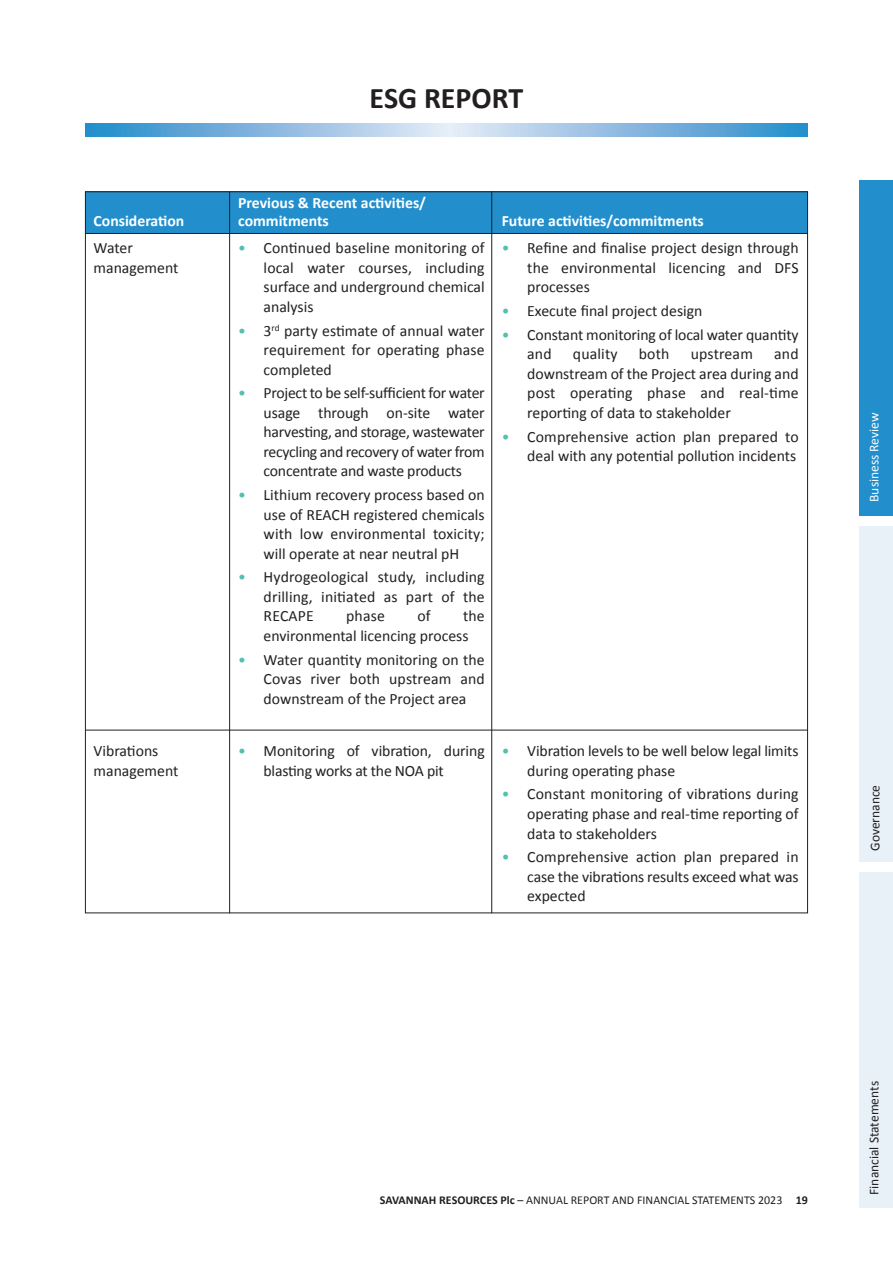
<style>
.page{position:relative;width:893px;height:1263px;background:#fff}
.page>*{position:absolute;margin:0;border:0;box-sizing:border-box;transform-origin:0 0}
.t1{font:700 30px "Calibri";color:#231f20}
.t2{font:15.75px/19.5px "Calibri";color:#231f20;text-align:justify}
.t3{font:700 15.75px "Calibri";color:#fff}
.t4{font:13.5px "Calibri";color:#231f20}
.t5{font:13.5px "Calibri";color:#fff}
.t6{font:12px "Calibri";color:#231f20}
.s1{color:#51c0b0}
.s2{font-weight:700}
</style>
<div class="page">
<div style="left:859px;top:872px;width:34px;height:336px;background:#e8f0f8"></div>
<div style="left:860px;top:526px;width:33px;height:336px;background:#e8f0f8"></div>
<div style="left:859px;top:180px;width:34px;height:336px;background:#228fcc"></div>
<div style="left:85px;top:191px;width:723px;height:43px;background:#228fcc"></div>
<hr style="left:85px;top:233px;width:723px;height:1px;background:#231f20">
<hr style="left:85px;top:730px;width:723px;height:1px;background:#231f20">
<svg style="left:85px;top:123px;width:723px;height:13px;background:#87b9e0"></svg>
<hr style="left:229px;top:191px;width:1px;height:722px;background:#231f20">
<hr style="left:491px;top:191px;width:1px;height:722px;background:#231f20">
<p class="t1" style="left:370px;top:79px;width:155px">ESG REPORT</p>
<p class="t3" style="left:238px;top:193px;width:189px">Previous &amp; Recent activities/</p>
<p class="t3" style="left:94px;top:211px;width:92px">Consideration</p>
<p class="t3" style="left:238px;top:211px;width:92px">commitments</p>
<p class="t3" style="left:502px;top:211px;width:203px">Future activities/commitments</p>
<p class="t2" style="left:94px;top:238px;width:86px">Water management</p>
<p class="t2" style="left:264px;top:238px;width:223px;text-indent:-25px"><span class="s1">•</span> Continued baseline monitoring of local water courses, including surface and underground chemical analysis</p>
<p class="t2" style="left:264px;top:321px;width:223px;text-indent:-25px"><span class="s1">•</span> 3<sup>rd</sup> party estimate of annual water requirement for operating phase completed</p>
<p class="t2" style="left:264px;top:383px;width:223px;text-indent:-25px"><span class="s1">•</span> Project to be self‐sufficient for water usage through on‐site water harvesting, and storage, wastewater recycling and recovery of water from concentrate and waste products</p>
<p class="t2" style="left:264px;top:485px;width:223px;text-indent:-25px"><span class="s1">•</span> Lithium recovery process based on use of REACH registered chemicals with low environmental toxicity; will operate at near neutral pH</p>
<p class="t2" style="left:264px;top:567px;width:223px;text-indent:-25px"><span class="s1">•</span> Hydrogeological study, including drilling, initiated as part of the RECAPE</p>
<p class="t2" style="left:346px;top:606px;width:40px">phase</p>
<p class="t2" style="left:417px;top:606px;width:15px">of</p>
<p class="t2" style="left:264px;top:606px;width:223px;text-indent:199px">the environmental licencing process</p>
<p class="t2" style="left:264px;top:650px;width:223px;text-indent:-25px"><span class="s1">•</span> Water quantity monitoring on the Covas river both upstream and downstream of the Project area</p>
<p class="t2" style="left:94px;top:741px;width:86px">Vibrations management</p>
<p class="t2" style="left:264px;top:741px;width:223px;text-indent:-25px"><span class="s1">•</span> Monitoring of vibration, during blasting works at the NOA pit</p>
<p class="t2" style="left:527px;top:238px;width:273px;text-indent:-25px"><span class="s1">•</span> Refine and finalise project design through the environmental licencing and DFS processes</p>
<p class="t2" style="left:502px;top:301px;width:202px"><span class="s1">•</span> Execute final project design</p>
<p class="t2" style="left:527px;top:325px;width:273px;text-indent:-25px"><span class="s1">•</span> Constant monitoring of local water quantity and</p>
<p class="t2" style="left:573px;top:344px;width:46px">quality</p>
<p class="t2" style="left:639px;top:344px;width:32px">both</p>
<p class="t2" style="left:691px;top:344px;width:64px">upstream</p>
<p class="t2" style="left:527px;top:344px;width:273px;text-indent:247px">and downstream of the Project area during and post operating phase and real‐time reporting of data to stakeholder</p>
<p class="t2" style="left:502px;top:427px;width:298px;text-align:right"><span class="s1">•</span> Comprehensive action plan prepared to deal with any potential pollution incidents</p>
<p class="t2" style="left:527px;top:741px;width:273px;text-indent:-25px"><span class="s1">•</span> Vibration levels to be well below legal limits during operating phase</p>
<p class="t2" style="left:527px;top:784px;width:273px;text-indent:-25px"><span class="s1">•</span> Constant monitoring of vibrations during operating phase and real‐time reporting of data to stakeholders</p>
<p class="t2" style="left:527px;top:847px;width:273px;text-indent:-25px"><span class="s1">•</span> Comprehensive action plan prepared in case the vibrations results exceed what was expected</p>
<p class="t5" style="left:866px;top:502px;width:91px;rotate:-90deg">Business Review</p>
<p class="t4" style="left:866px;top:851px;width:68px;rotate:-90deg">Governance</p>
<p class="t6" style="left:380px;top:1192px;width:429px"><span class="s2">SAVANNAH RESOURCES Plc</span> – ANNUAL REPORT AND FINANCIAL STATEMENTS 2023 <span class="s2">19</span></p>
<p class="t4" style="left:866px;top:1195px;width:115px;rotate:-90deg">Financial Statements</p>
</div>
